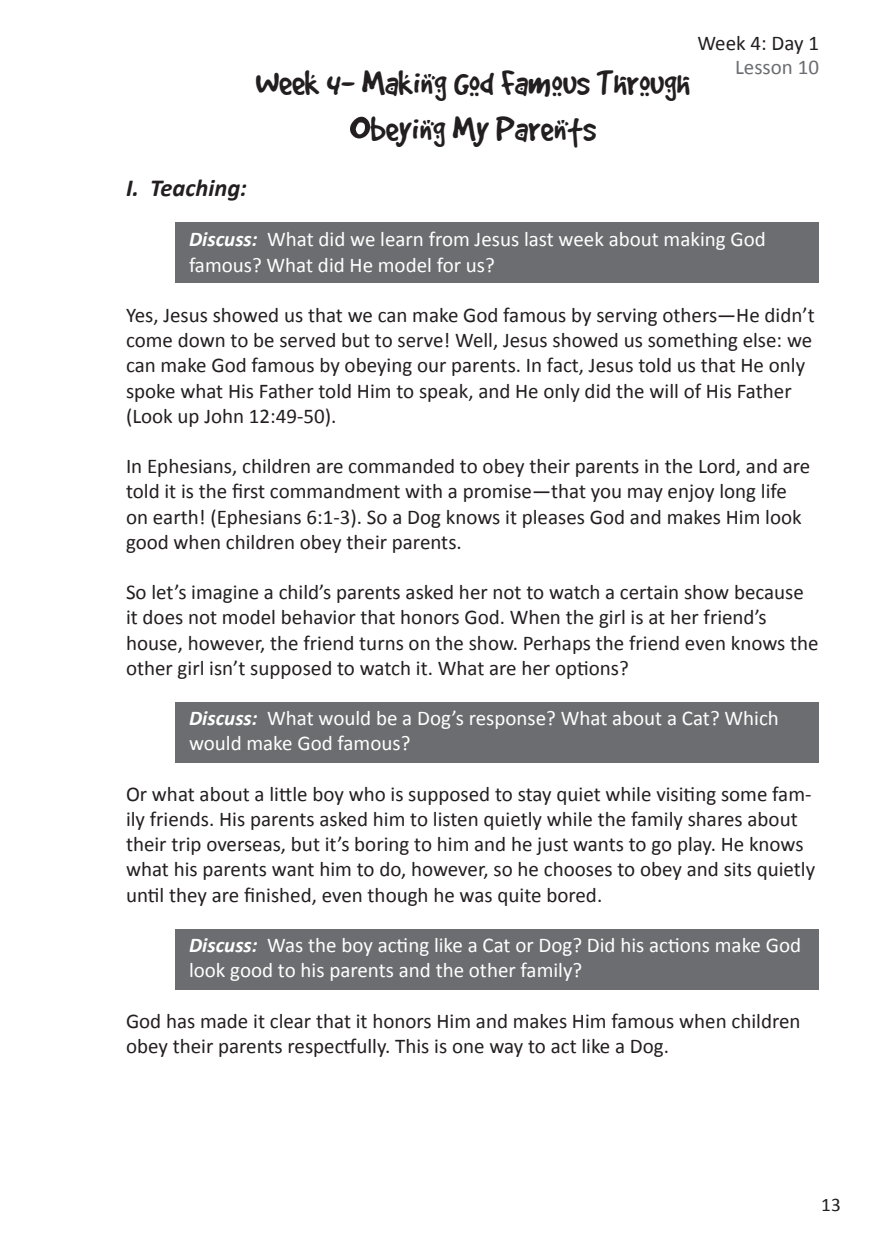
<style>
.page{position:relative;width:882px;height:1260px;background:#fff}
.page>*{position:absolute;margin:0;border:0;box-sizing:border-box;transform-origin:0 0}
.GoodDog_Cool_Titles{font:38.5px "Good Dog Cool";color:#231f20}
.Teaching__Memory_Ver{font:italic 700 24.5px "Calibri";color:#231f20}
.t1{font:21px/25.2px "Calibri";color:#231f20}
.Discussion_Questions{font:21px/25.2px "Calibri";color:#fff}
.t2{font:21px "Calibri";color:#6c6d70}
.t3{font:19.25px "Calibri";color:#231f20}
.s1{font-size:52.5px}
.s2{font-weight:700;font-style:italic}
</style>
<div class="page">
<div style="left:175px;top:930px;width:644px;height:60px;background:#6c6d70"></div>
<div style="left:175px;top:702px;width:644px;height:61px;background:#6c6d70"></div>
<div style="left:175px;top:222px;width:644px;height:61px;background:#6c6d70"></div>
<p class="GoodDog_Cool_Titles" style="left:255px;top:63px;width:436px">Week 4- Making God Famous Through</p>
<p class="GoodDog_Cool_Titles" style="left:349px;top:109px;width:249px"><span class="s1">O</span>beying My Parents</p>
<p class="t1" style="left:697px;top:31px;width:123px">Week 4: Day 1</p>
<p class="t2" style="left:735px;top:53px;width:85px">Lesson 10</p>
<p class="Teaching__Memory_Ver" style="left:126px;top:172px;width:123px">I. Teaching:</p>
<p class="Discussion_Questions" style="left:189px;top:227px;width:578px"><span class="s2">Discuss:</span> What did we learn from Jesus last week about making God famous? What did He model for us?</p>
<p class="t1" style="left:126px;top:303px;width:690px">Yes, Jesus showed us that we can make God famous by serving others—He didn’t come down to be served but to serve! Well, Jesus showed us something else: we can make God famous by obeying our parents. In fact, Jesus told us that He only spoke what His Father told Him to speak, and He only did the will of His Father (Look up John 12:49-50).</p>
<p class="t1" style="left:126px;top:454px;width:686px">In Ephesians, children are commanded to obey their parents in the Lord, and are told it is the first commandment with a promise—that you may enjoy long life on earth! (Ephesians 6:1-3). So a Dog knows it pleases God and makes Him look good when children obey their parents.</p>
<p class="t1" style="left:126px;top:580px;width:694px">So let’s imagine a child’s parents asked her not to watch a certain show because it does not model behavior that honors God. When the girl is at her friend’s house, however, the friend turns on the show. Perhaps the friend even knows the other girl isn’t supposed to watch it. What are her options?</p>
<p class="Discussion_Questions" style="left:189px;top:706px;width:591px"><span class="s2">Discuss:</span> What would be a Dog’s response? What about a Cat? Which would make God famous?</p>
<p class="t1" style="left:126px;top:781px;width:691px">Or what about a little boy who is supposed to stay quiet while visiting some fam&shy;ily friends. His parents asked him to listen quietly while the family shares about their trip overseas, but it’s boring to him and he just wants to go play. He knows what his parents want him to do, however, so he chooses to obey and sits quietly until they are finished, even though he was quite bored.</p>
<p class="Discussion_Questions" style="left:189px;top:933px;width:614px"><span class="s2">Discuss:</span> Was the boy acting like a Cat or Dog? Did his actions make God look good to his parents and the other family?</p>
<p class="t1" style="left:126px;top:1008px;width:676px">God has made it clear that it honors Him and makes Him famous when children obey their parents respectfully. This is one way to act like a Dog.</p>
<p class="t3" style="left:821px;top:1193px;width:21px">13</p>
</div>
